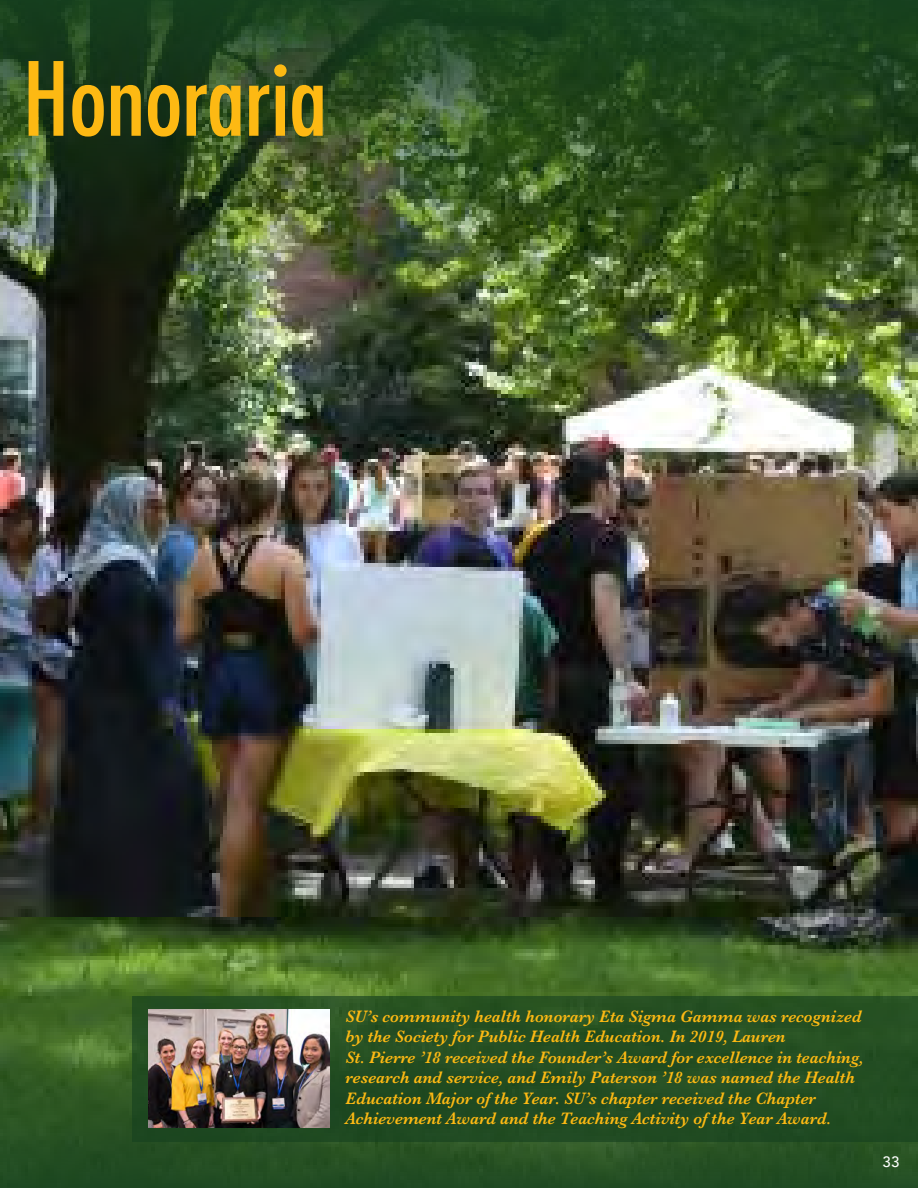
<style>
.page{position:relative;width:918px;height:1188px;background:#fff}
.page>*{position:absolute;margin:0;border:0;box-sizing:border-box;transform-origin:0 0}
.t1{font:500 condensed 99.15px "Futura Com";color:#fdb913}
.t2{font:italic 600 17.25px/20.4px "Baskerville";letter-spacing:-.005em;color:#fdb913}
.t3{font:500 15px "Avenir LT Com";color:#fff}
</style>
<div class="page">
<img style="left:0;top:302px;width:918px;height:585px">
<svg style="left:0;top:887px;width:918px;height:301px;background:#345424"></svg>
<div style="left:132px;top:996px;width:786px;height:145px;background:#234d22"></div>
<img style="left:0;top:0;width:918px;height:302px">
<img style="left:148px;top:1010px;width:181px;height:117px">
<p class="t1" style="left:23px;top:31px;width:306px">Honoraria</p>
<p class="t2" style="left:346px;top:1006px;width:520px">SU’s community health honorary Eta Sigma Gamma was recognized by the Society for Public Health Education. In 2019, Lauren<br>St. Pierre ’18 received the Founder’s Award for excellence in teaching, research and service, and Emily Paterson ’18 was named the Health Education Major of the Year. SU’s chapter received the Chapter Achievement Award and the Teaching Activity of the Year Award.</p>
<p class="t3" style="left:883px;top:1153px;width:18px">33</p>
</div>
